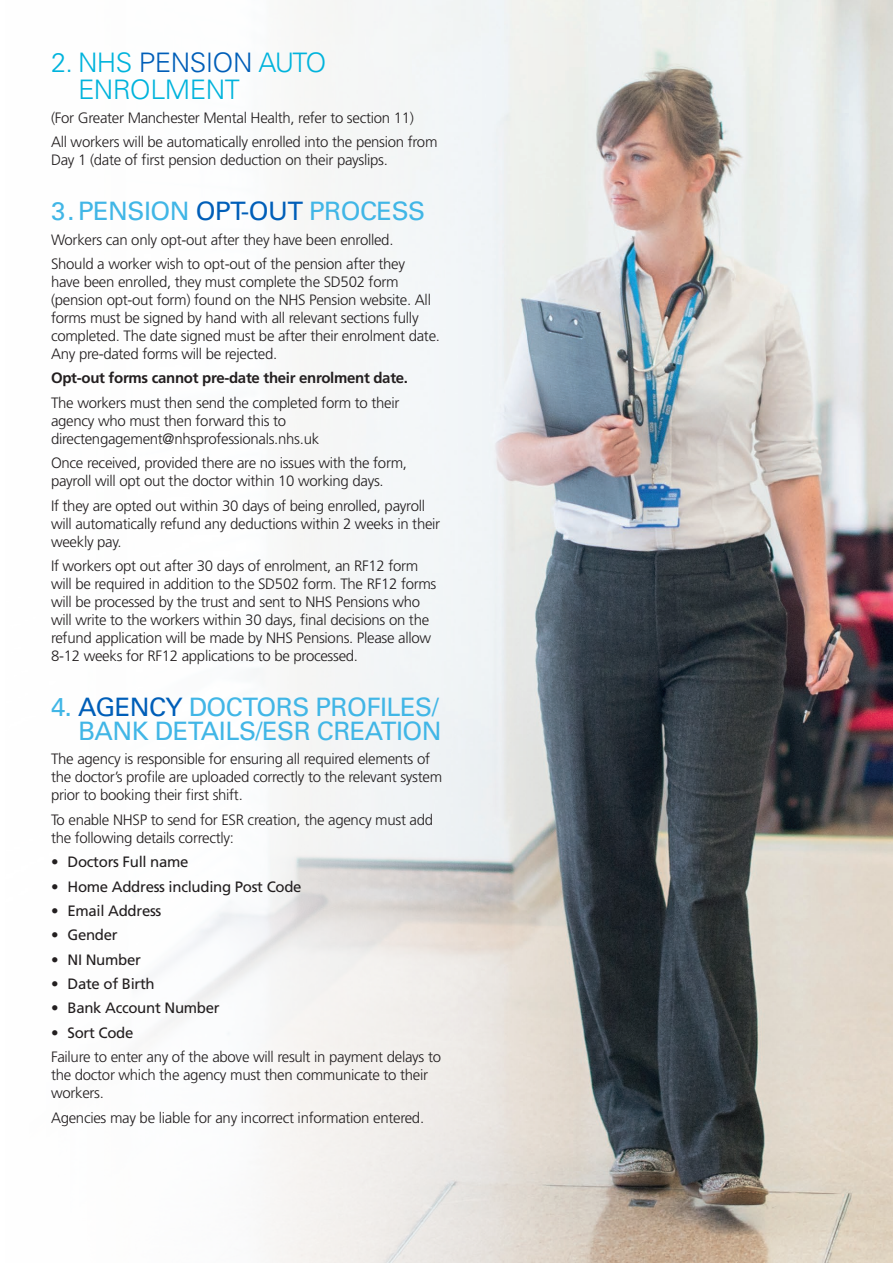
<style>
.page{position:relative;width:893px;height:1263px;background:#fff}
.page>*{position:absolute;margin:0;border:0;box-sizing:border-box;transform-origin:0 0}
.t1{font:300 27px/27px "Univers LT Pro 45";letter-spacing:-.02em;color:#00b3dc}
.t2{font:25.5px/24px "Univers LT Pro 55 Roman";letter-spacing:-.02em;color:#41b6e6;text-align:right}
.t3{font:300 15px/18px "Frutiger LT Std";letter-spacing:-.02em;color:#231f20}
.t4{font:15px "Frutiger LT Std";letter-spacing:-.02em;color:#231f20}
.t5{font:700 15px "Frutiger LT Std";letter-spacing:-.02em;color:#231f20}
.s1{color:#005eb8}
</style>
<div class="page">
<img style="left:578px;top:0;width:315px;height:1263px">
<svg style="left:154px;top:0;width:424px;height:1263px;fill:#f4f5f6"></svg>
<p class="t1" style="left:78px;top:48px;width:250px;text-indent:-27px">2. NHS <span class="s1">PENSION</span> AUTO<br>ENROLMENT</p>
<p class="t3" style="left:51px;top:109px;width:364px">(For Greater Manchester Mental Health, refer to section 11)</p>
<p class="t3" style="left:51px;top:133px;width:388px">All workers will be automatically enrolled into the pension from<br>Day 1 (date of first pension deduction on their payslips.</p>
<p class="t2" style="left:51px;top:198px;width:376px">3.PENSION <span class="s1">OPT-OUT</span> PROCESS</p>
<p class="t3" style="left:51px;top:231px;width:344px">Workers can only opt-out after they have been enrolled.</p>
<p class="t3" style="left:51px;top:255px;width:390px">Should a worker wish to opt-out of the pension after they<br>have been enrolled, they must complete the SD502 form (pension opt-out form) found on the NHS Pension website. All forms must be signed by hand with all relevant sections fully completed. The date signed must be after their enrolment date.<br>Any pre-dated forms will be rejected.</p>
<p class="t5" style="left:51px;top:369px;width:359px">Opt-out forms cannot pre-date their enrolment date.</p>
<p class="t3" style="left:51px;top:394px;width:350px">The workers must then send the completed form to their agency who must then forward this to</p>
<p class="t3" style="left:51px;top:430px;width:270px">directengagement@nhsprofessionals.nhs.uk</p>
<p class="t3" style="left:51px;top:454px;width:358px">Once received, provided there are no issues with the form, payroll will opt out the doctor within 10 working days.</p>
<p class="t3" style="left:51px;top:497px;width:391px">If they are opted out within 30 days of being enrolled, payroll will automatically refund any deductions within 2 weeks in their weekly pay.</p>
<p class="t3" style="left:51px;top:557px;width:387px">If workers opt out after 30 days of enrolment, an RF12 form will be required in addition to the SD502 form. The RF12 forms will be processed by the trust and sent to NHS Pensions who will write to the workers within 30 days, final decisions on the refund application will be made by NHS Pensions. Please allow 8-12 weeks for RF12 applications to be processed.</p>
<p class="t2" style="left:51px;top:694px;width:392px">4. <span class="s1">AGENCY</span> DOCTORS PROFILES/<br>BANK DETAILS/ESR CREATION</p>
<p class="t3" style="left:51px;top:750px;width:393px">The agency is responsible for ensuring all required elements of the doctor’s profile are uploaded correctly to the relevant system prior to booking their first shift.</p>
<p class="t3" style="left:51px;top:811px;width:384px">To enable NHSP to send for ESR creation, the agency must add the following details correctly:</p>
<p class="t4" style="left:51px;top:853px;width:139px">• Doctors Full name</p>
<p class="t4" style="left:51px;top:877px;width:252px">• Home Address including Post Code</p>
<p class="t4" style="left:51px;top:902px;width:112px">• Email Address</p>
<p class="t4" style="left:51px;top:926px;width:68px">• Gender</p>
<p class="t4" style="left:51px;top:951px;width:91px">• NI Number</p>
<p class="t4" style="left:51px;top:975px;width:105px">• Date of Birth</p>
<p class="t4" style="left:51px;top:999px;width:170px">• Bank Account Number</p>
<p class="t4" style="left:51px;top:1024px;width:84px">• Sort Code</p>
<p class="t3" style="left:51px;top:1048px;width:391px">Failure to enter any of the above will result in payment delays to the doctor which the agency must then communicate to their workers.</p>
<p class="t3" style="left:51px;top:1109px;width:375px">Agencies may be liable for any incorrect information entered.</p>
</div>
